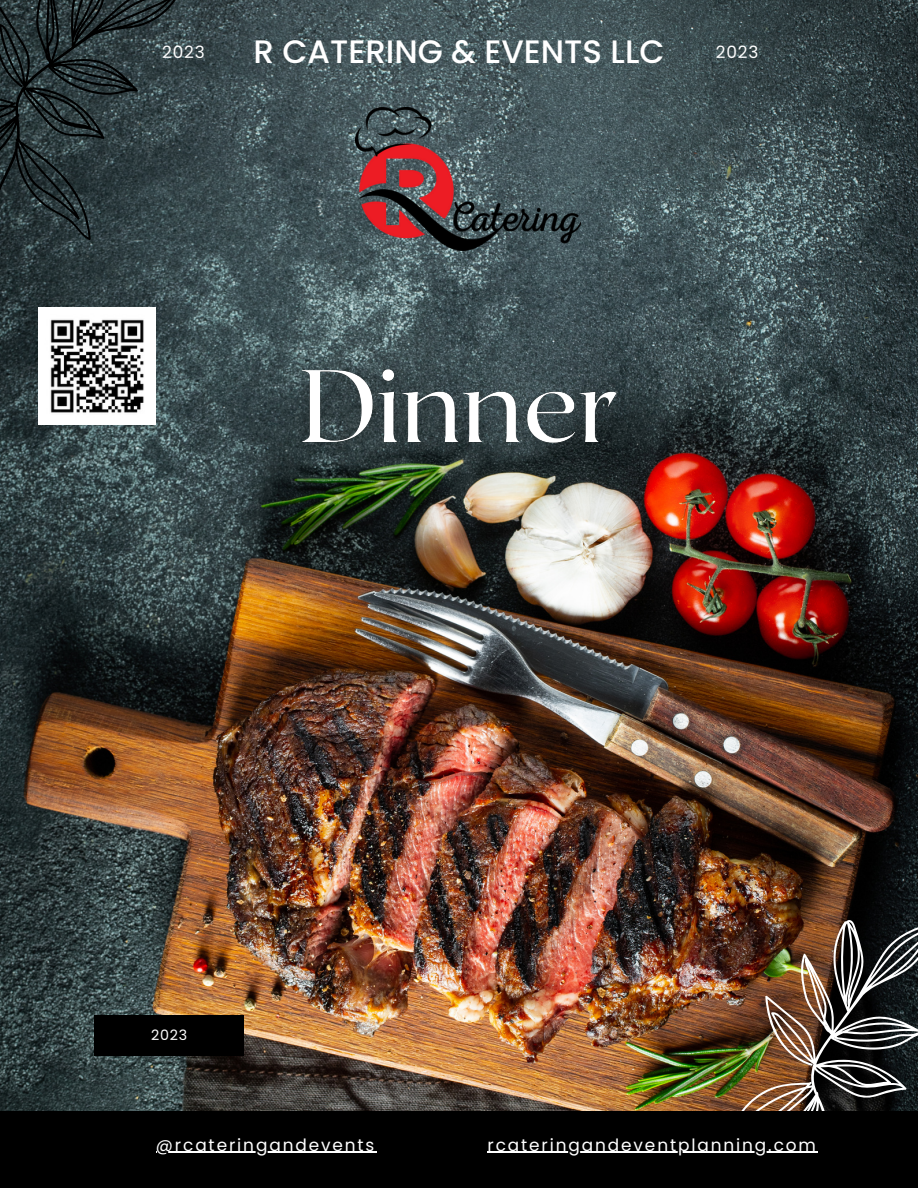
<style>
.page{position:relative;width:918px;height:1188px;background:#fff}
.page>*{position:absolute;margin:0;border:0;box-sizing:border-box;transform-origin:0 0}
.t1{font:500 32.4px "Poppins";color:#fff}
.t2{font:16.95px "Poppins";letter-spacing:.11em;color:#fff}
.t3{font:14.25px "Poppins";color:#fff}
</style>
<div class="page">
<img style="left:0;top:0;width:918px;height:1112px">
<svg style="left:0;top:0;width:265px;height:307px;background:#324044"></svg>
<div style="left:95px;top:1015px;width:149px;height:41px;background:#000"></div>
<img style="left:671px;top:868px;width:247px;height:244px">
<div style="left:0;top:1112px;width:918px;height:76px;background:#000"></div>
<img style="left:355px;top:108px;width:225px;height:143px">
<img style="left:39px;top:308px;width:117px;height:117px">
<img style="left:275px;top:319px;width:368px;height:174px">
<hr style="left:156px;top:1152px;width:220px;height:1px;background:#fff">
<hr style="left:487px;top:1152px;width:331px;height:1px;background:#fff">
<p class="t2" style="left:162px;top:40px;width:44px">2023</p>
<h1 class="t1" style="left:253px;top:29px;width:413px">R CATERING &amp; EVENTS LLC</h1>
<p class="t2" style="left:716px;top:40px;width:44px">2023</p>
<p class="t3" style="left:151px;top:1025px;width:37px">2023</p>
<p class="t2" style="left:156px;top:1133px;width:220px">@rcateringandevents</p>
<p class="t2" style="left:487px;top:1133px;width:330px">rcateringandeventplanning.com</p>
</div>
